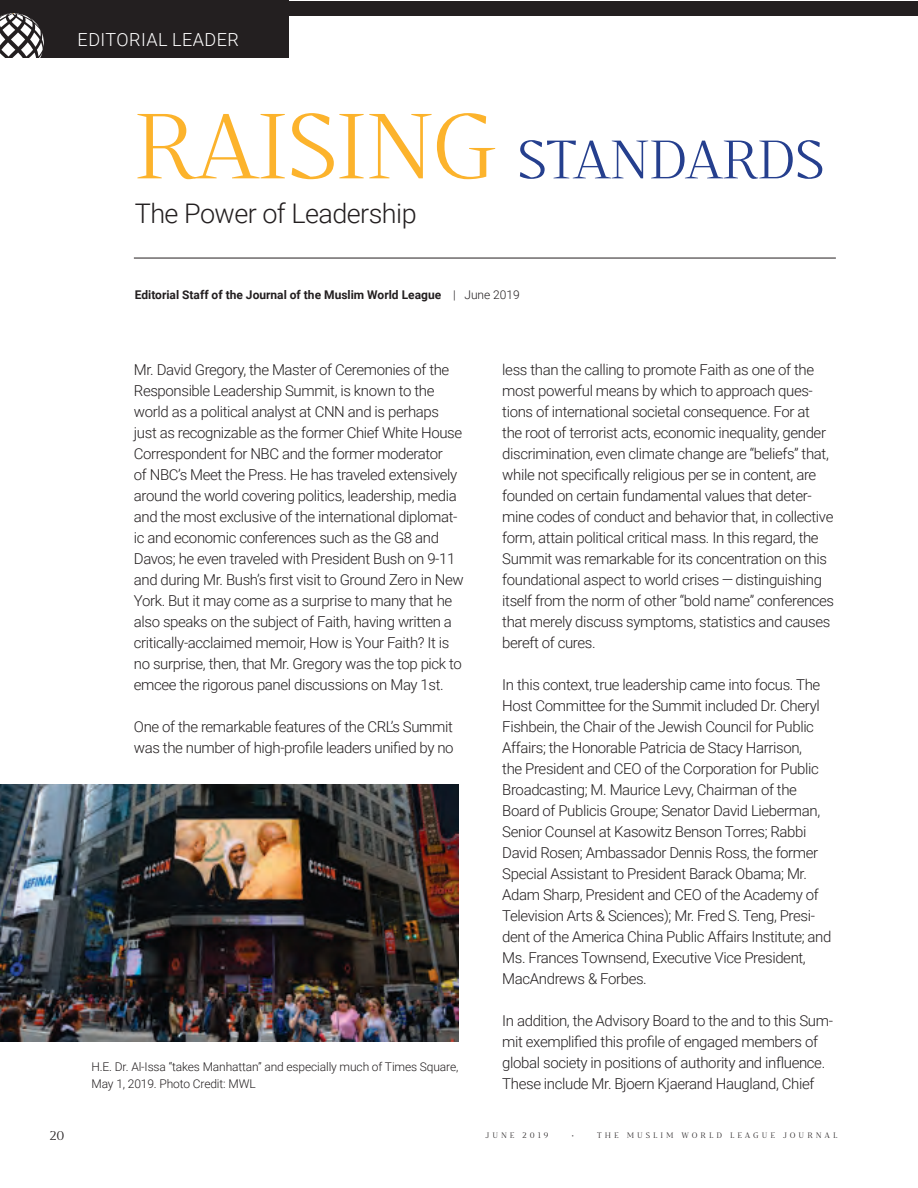
<style>
.page{position:relative;width:918px;height:1188px;background:#fff}
.page>*{position:absolute;margin:0;border:0;box-sizing:border-box;transform-origin:0 0}
.t1{font:300 51px "Bw Darius";letter-spacing:-.02em;color:#253f8e}
.t2{font:300 27px "Roboto";letter-spacing:-.02em;color:#231f20}
.t3{font:300 18px "Roboto";letter-spacing:.025em;color:#fff}
.t4{font:300 15px/21px "Roboto";letter-spacing:-.025em;color:#231f20}
.t5{font:300 12px/16.5px "Roboto";letter-spacing:-.01em;color:#231f20}
.t6{font:700 12px "Roboto";color:#231f20}
.t7{font:300 12px "Bw Darius";color:#231f20}
.t8{font:300 7.5px "Bw Darius";letter-spacing:.4em;color:#231f20}
.s1{font-size:87px;color:#fcb32c}
.s2{font-weight:300}
</style>
<div class="page">
<hr style="left:134px;top:258px;width:702px;height:1px;background:#231f20">
<div style="left:0;top:1px;width:918px;height:14px;background:#231f20"></div>
<div style="left:0;top:0;width:289px;height:58px;background:#231f20"></div>
<svg style="left:0;top:13px;width:43px;height:45px"></svg>
<svg style="left:2px;top:24px;width:13px;height:13px"></svg>
<svg style="left:11px;top:32px;width:14px;height:15px"></svg>
<img style="left:0;top:784px;width:459px;height:258px">
<p class="t3" style="left:78px;top:27px;width:163px">EDITORIAL LEADER</p>
<p class="t3" style="left:149px;top:27px;width:91px">EDITORIAL</p>
<h1 class="t1" style="left:134px;top:124px;width:692px"><span class="s1">RAISING</span> STANDARDS</h1>
<h2 class="t2" style="left:135px;top:194px;width:283px">The Power of Leadership</h2>
<p class="t6" style="left:135px;top:287px;width:387px">Editorial Staff of the Journal of the Muslim World League <span class="s2">| June 2019</span></p>
<p class="t4" style="left:134px;top:359px;width:331px">Mr. David Gregory, the Master of Ceremonies of the Responsible Leadership Summit, is known to the world as a political analyst at CNN and is perhaps just as recognizable as the former Chief White House Correspondent for NBC and the former moderator<br>of NBC’s Meet the Press. He has traveled extensively around the world covering politics, leadership, media and the most exclusive of the international diplomat&shy;ic and economic conferences such as the G8 and Davos; he even traveled with President Bush on 9-11 and during Mr. Bush’s first visit to Ground Zero in New York. But it may come as a surprise to many that he also speaks on the subject of Faith, having written a critically-acclaimed memoir, How is Your Faith? It is no surprise, then, that Mr. Gregory was the top pick to emcee the rigorous panel discussions on May 1st.</p>
<p class="t4" style="left:134px;top:716px;width:321px">One of the remarkable features of the CRL’s Summit was the number of high-profile leaders unified by no</p>
<p class="t5" style="left:92px;top:1058px;width:368px">H.E. Dr. Al-Issa “takes Manhattan” and especially much of Times Square,<br>May 1, 2019. Photo Credit: MWL</p>
<p class="t4" style="left:502px;top:359px;width:333px">less than the calling to promote Faith as one of the most powerful means by which to approach ques&shy;tions of international societal consequence. For at<br>the root of terrorist acts, economic inequality, gender discrimination, even climate change are “beliefs” that, while not specifically religious per se in content, are founded on certain fundamental values that deter&shy;mine codes of conduct and behavior that, in collective form, attain political critical mass. In this regard, the Summit was remarkable for its concentration on this foundational aspect to world crises — distinguishing itself from the norm of other “bold name” conferences that merely discuss symptoms, statistics and causes bereft of cures.</p>
<p class="t4" style="left:502px;top:674px;width:331px">In this context, true leadership came into focus. The Host Committee for the Summit included Dr. Cheryl Fishbein, the Chair of the Jewish Council for Public Affairs; the Honorable Patricia de Stacy Harrison,<br>the President and CEO of the Corporation for Public Broadcasting; M. Maurice Levy, Chairman of the Board of Publicis Groupe; Senator David Lieberman, Senior Counsel at Kasowitz Benson Torres; Rabbi David Rosen; Ambassador Dennis Ross, the former Special Assistant to President Barack Obama; Mr.<br>Adam Sharp, President and CEO of the Academy of Television Arts &amp; Sciences); Mr. Fred S. Teng, Presi&shy;dent of the America China Public Affairs Institute; and Ms. Frances Townsend, Executive Vice President, MacAndrews &amp; Forbes.</p>
<p class="t4" style="left:502px;top:1010px;width:332px">In addition, the Advisory Board to the and to this Sum&shy;mit exemplified this profile of engaged members of global society in positions of authority and influence.<br>These include Mr. Bjoern Kjaerand Haugland, Chief</p>
<p class="t7" style="left:50px;top:1127px;width:16px">20</p>
<p class="t8" style="left:485px;top:1130px;width:64px">JUNE 2019</p>
<p class="t8" style="left:571px;top:1130px;width:4px">•</p>
<p class="t8" style="left:597px;top:1130px;width:242px">THE MUSLIM WORLD LEAGUE JOURNAL</p>
</div>
